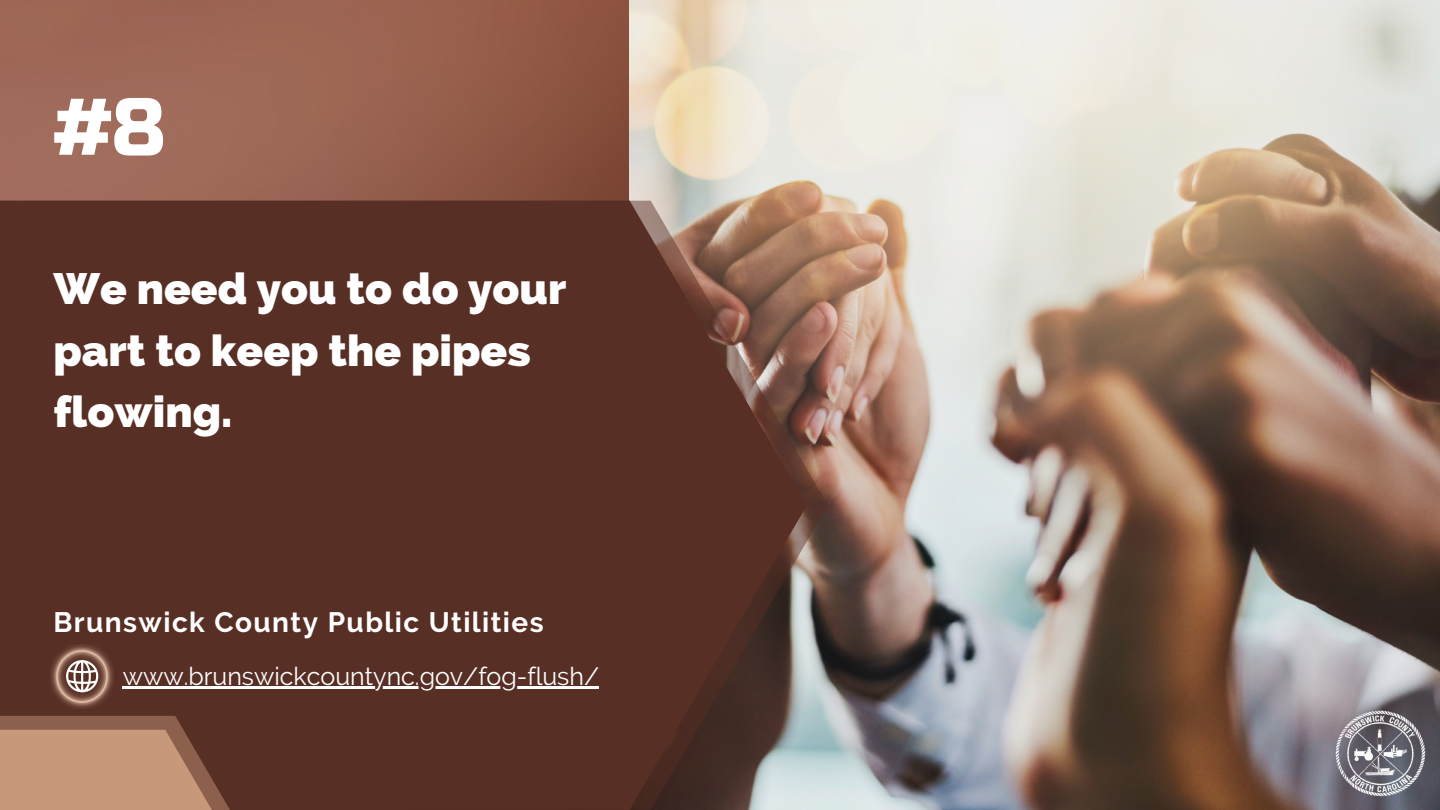
<style>
.page{position:relative;width:1440px;height:810px;background:#fff}
.page>*{position:absolute;margin:0;border:0;box-sizing:border-box;transform-origin:0 0}
.t1{font:80px "Russo One";color:#fff}
.t2{font:800 44px/61.5px "Raleway";color:#fff}
.t3{font:700 28px "Raleway";letter-spacing:.05em;color:#fff}
.t4{font:25px "Raleway";color:#fff}
</style>
<div class="page">
<img style="left:0;top:0;width:630px;height:201px">
<img style="left:630px;top:0;width:810px;height:810px">
<svg style="left:807px;top:201px;width:21px;height:609px;background:#998378"></svg>
<svg style="left:0;top:201px;width:807px;height:609px;background:#5b342a"></svg>
<svg style="left:0;top:716px;width:235px;height:94px;background:#af8066"></svg>
<img style="left:1324px;top:707px;width:116px;height:93px">
<img style="left:51px;top:644px;width:63px;height:64px">
<hr style="left:123px;top:686px;width:476px;height:2px;background:#fff">
<h1 class="t1" style="left:53px;top:81px;width:113px">#8</h1>
<p class="t2" style="left:53px;top:258px;width:514px">We need you to do your part to keep the pipes flowing.</p>
<p class="t3" style="left:53px;top:606px;width:492px">Brunswick County Public Utilities</p>
<p class="t4" style="left:123px;top:661px;width:478px">www.brunswickcountync.gov/fog-flush/</p>
</div>
